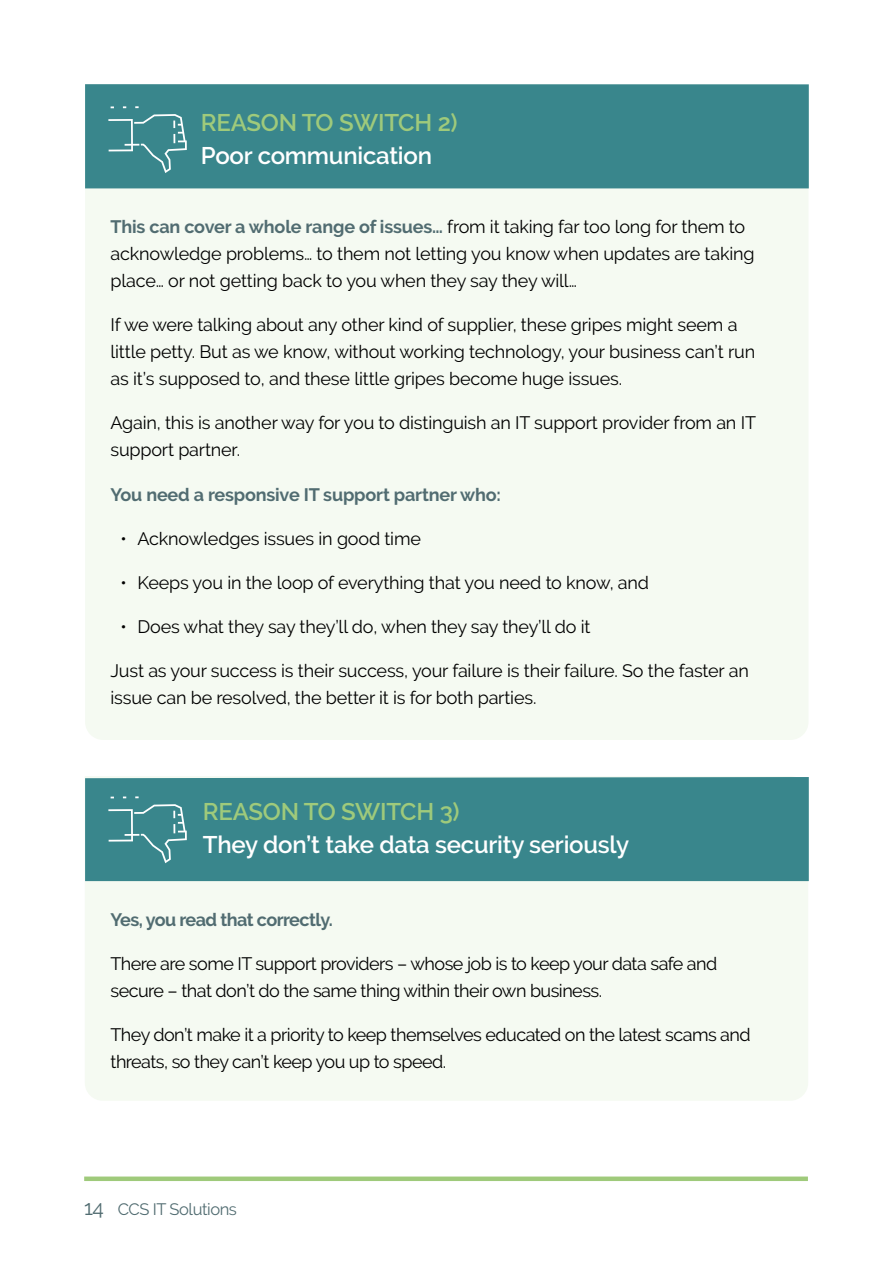
<style>
.page{position:relative;width:893px;height:1263px;background:#fff}
.page>*{position:absolute;margin:0;border:0;box-sizing:border-box;transform-origin:0 0}
.t1{font:600 24px "Raleway";letter-spacing:-.01em;color:#fff}
.t2{font:600 24px "Raleway";letter-spacing:-.01em;color:#9fca7b}
.t3{font:18px/27px "Raleway";letter-spacing:-.01em;color:#000}
.t4{font:18px/27px "Raleway";letter-spacing:-.03em;color:#000}
.t5{font:700 18px "Raleway";letter-spacing:-.01em;color:#516c71}
.t6{font:700 18px "Raleway";letter-spacing:-.03em;color:#516c71}
.t7{font:16.5px "Raleway";letter-spacing:-.025em;color:#516c71}
.s1{font-weight:700;color:#516c71}
.s2{font-size:20.85px}
</style>
<div class="page">
<div style="left:85px;top:776px;width:723px;height:325px;background:#f5faf2"></div>
<div style="left:85px;top:777px;width:724px;height:104px;background:#39868c"></div>
<div style="left:85px;top:188px;width:723px;height:552px;background:#f5faf2"></div>
<div style="left:85px;top:84px;width:724px;height:104px;background:#39868c"></div>
<svg style="left:108px;top:114px;width:79px;height:59px"></svg>
<svg style="left:108px;top:804px;width:79px;height:59px;background:#4e9398"></svg>
<div style="left:84px;top:1176px;width:724px;height:5px;background:#9fca7b"></div>
<h1 class="t2" style="left:201px;top:109px;width:258px">REASON TO SWITCH 2)</h1>
<h1 class="t1" style="left:201px;top:142px;width:233px">Poor communication</h1>
<p class="t3" style="left:111px;top:214px;width:646px"><span class="s1">This can cover a whole range of issues…</span> from it taking far too long for them to acknowledge problems… to them not letting you know when updates are taking place… or not getting back to you when they say they will…</p>
<p class="t3" style="left:111px;top:312px;width:646px">If we were talking about any other kind of supplier, these gripes might seem a little petty. But as we know, without working technology, your business can’t run as it’s supposed to, and these little gripes become huge issues.</p>
<p class="t3" style="left:111px;top:410px;width:647px">Again, this is another way for you to distinguish an IT support provider from an IT support partner.</p>
<p class="t5" style="left:111px;top:484px;width:392px">You need a responsive IT support partner who:</p>
<p class="t3" style="left:120px;top:525px;width:302px">• Acknowledges issues in good time</p>
<p class="t3" style="left:120px;top:569px;width:530px">• Keeps you in the loop of everything that you need to know, and</p>
<p class="t3" style="left:120px;top:613px;width:472px">• Does what they say they’ll do, when they say they’ll do it</p>
<p class="t3" style="left:111px;top:657px;width:640px">Just as your success is their success, your failure is their failure. So the faster an issue can be resolved, the better it is for both parties.</p>
<h1 class="t2" style="left:203px;top:797px;width:258px">REASON TO SWITCH 3)</h1>
<h1 class="t1" style="left:203px;top:830px;width:428px">They don’t take data security seriously</h1>
<p class="t6" style="left:111px;top:909px;width:224px">Yes, you read that correctly.</p>
<p class="t4" style="left:111px;top:950px;width:608px">There are some IT support providers – whose job is to keep your data safe and secure – that don’t do the same thing within their own business.</p>
<p class="t4" style="left:111px;top:1021px;width:642px">They don’t make it a priority to keep themselves educated on the latest scams and threats, so they can’t keep you up to speed.</p>
<p class="t7" style="left:84px;top:1199px;width:154px"><span class="s2">14</span> CCS IT Solutions</p>
</div>
